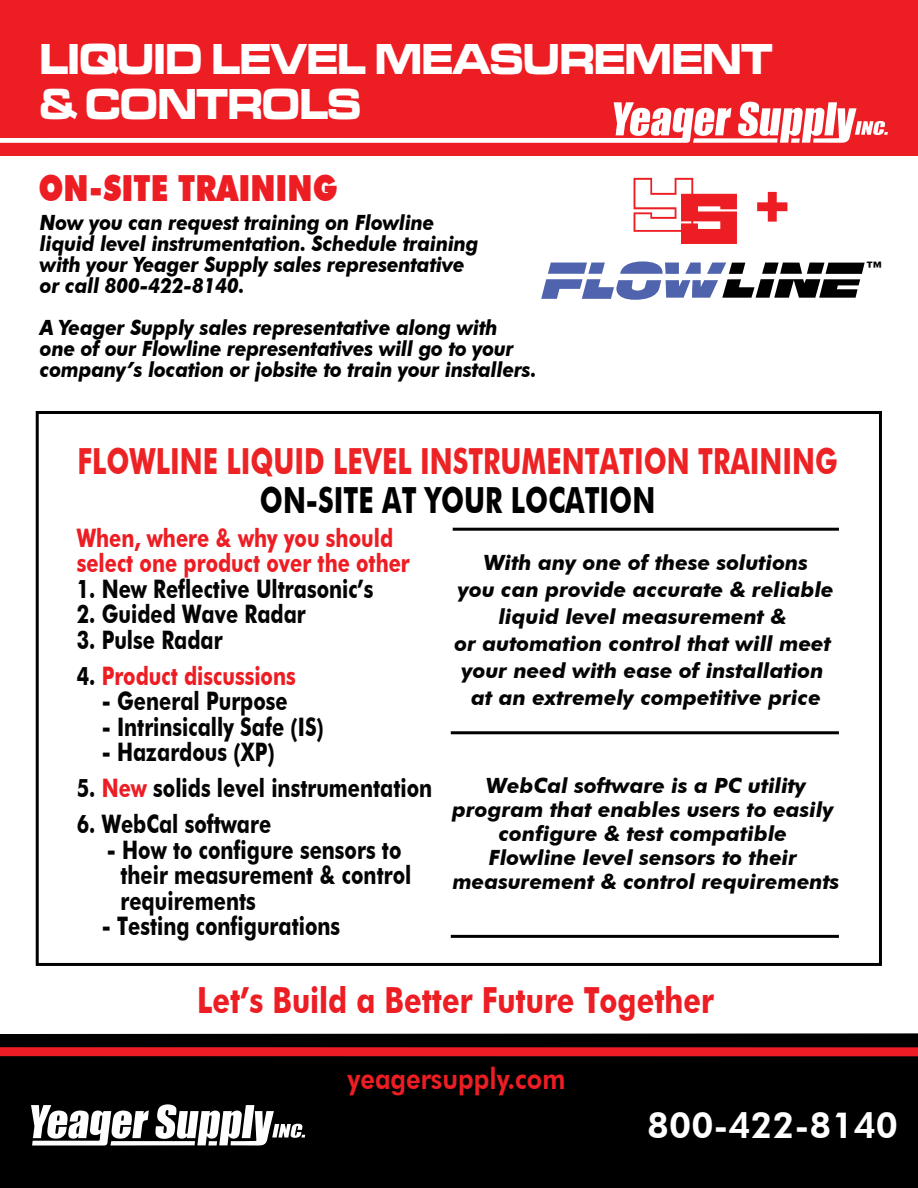
<style>
.page{position:relative;width:918px;height:1188px;background:#fff}
.page>*{position:absolute;margin:0;border:0;box-sizing:border-box;transform-origin:0 0}
.t1{font:900 55.8px "Arial";color:#ed1d24}
.t2{font:700 expanded 45px/45px "Microgramma DOT";color:#fff;scale:.85 1}
.t3{font:700 36px "Futura BT";color:#ed2224;scale:.75 1}
.t4{font:700 36px "Futura BT";color:#ed1d24;scale:.8 1}
.t5{font:700 36px "Futura BT";color:#000;scale:.75 1}
.t6{font:900 36px "Futura BT";color:#ed1d24;scale:.82 1}
.t7{font:800 36px "Futura BT";color:#fff}
.t8{font:800 29.1px "Futura BT";color:#ed1d24;scale:.87 1}
.t9{font:700 25.5px/25.5px "Futura BT";color:#040404;scale:.78 1}
.t10{font:700 25.5px/25.5px "Futura BT";color:#ed1d24;scale:.78 1}
.t11{font:italic 700 22.8px "Futura BT";color:#000}
.t12{font:italic 700 21px/27px "Futura BT";color:#040404;text-align:center}
.t13{font:italic 700 21px/21px "Futura BT";letter-spacing:-.01em;color:#000;scale:.92 1}
.s1{color:#040404}
.s2{color:#ed1d24}
</style>
<div class="page">
<svg style="left:634px;top:178px;width:103px;height:66px"></svg>
<div style="left:0;top:0;width:918px;height:156px;background:#ed1d24"></div>
<svg style="left:0;top:102px;width:888px;height:41px"></svg>
<div style="left:36px;top:411px;width:846px;height:555px;border:3px solid #000"></div>
<hr style="left:453px;top:528px;width:386px;height:3px;background:#000">
<hr style="left:451px;top:935px;width:388px;height:3px;background:#000">
<hr style="left:451px;top:731px;width:388px;height:3px;background:#000">
<svg style="left:541px;top:261px;width:324px;height:39px"></svg>
<div style="left:0;top:1033px;width:918px;height:155px;background:#000"></div>
<div style="left:0;top:1047px;width:918px;height:9px;background:#ed1d24"></div>
<svg style="left:31px;top:1104px;width:274px;height:48px"></svg>
<h2 class="t2" style="left:40px;top:37px;width:863px">LIQUID LEVEL MEASUREMENT &amp; CONTROLS</h2>
<h3 class="t6" style="left:38px;top:166px;width:366px">ON-SITE TRAINING</h3>
<p class="t13" style="left:40px;top:212px;width:478px">Now you can request training on Flowline liquid level instrumentation. Schedule training with your Yeager Supply sales representative or call 800-422-8140.</p>
<p class="t13" style="left:40px;top:317px;width:541px">A Yeager Supply sales representative along with one of our Flowline representatives will go to your company’s location or jobsite to train your installers.</p>
<h1 class="t1" style="left:754px;top:166px;width:39px">+</h1>
<h3 class="t3" style="left:77px;top:440px;width:1015px">FLOWLINE LIQUID LEVEL INSTRUMENTATION TRAINING</h3>
<h3 class="t5" style="left:260px;top:479px;width:529px">ON-SITE AT YOUR LOCATION</h3>
<p class="t10" style="left:77px;top:525px;width:429px">When, where &amp; why you should select one product over the other</p>
<p class="t9" style="left:77px;top:576px;width:382px">1. New Reflective Ultrasonic’s</p>
<p class="t9" style="left:77px;top:601px;width:295px">2. Guided Wave Radar</p>
<p class="t9" style="left:77px;top:627px;width:189px">3. Pulse Radar</p>
<p class="t10" style="left:77px;top:663px;width:282px"><span class="s1">4.</span> Product discussions</p>
<p class="t9" style="left:102px;top:688px;width:240px">- General Purpose</p>
<p class="t9" style="left:102px;top:714px;width:286px">- Intrinsically Safe (IS)</p>
<p class="t9" style="left:102px;top:739px;width:223px">- Hazardous (XP)</p>
<p class="t9" style="left:77px;top:775px;width:457px">5. <span class="s2">New</span> solids level instrumentation</p>
<p class="t9" style="left:77px;top:811px;width:251px">6. WebCal software</p>
<p class="t9" style="left:120px;top:837px;width:374px;text-indent:-14px">- How to configure sensors to their measurement &amp; control requirements</p>
<p class="t9" style="left:102px;top:913px;width:307px">- Testing configurations</p>
<p class="t12" style="left:454px;top:549px;width:381px">With any one of these solutions<br>you can provide accurate &amp; reliable liquid level measurement &amp;<br>or automation control that will meet your need with ease of installation at an extremely competitive price</p>
<p class="t12" style="left:452px;top:774px;width:389px;line-height:24px">WebCal software is a PC utility program that enables users to easily configure &amp; test compatible<br>Flowline level sensors to their measurement &amp; control requirements</p>
<h3 class="t4" style="left:197px;top:978px;width:647px">Let’s Build a Better Future Together</h3>
<h3 class="t8" style="left:347px;top:1061px;width:252px">yeagersupply.com</h3>
<p class="t11" style="left:865px;top:256px;width:20px">™</p>
<h3 class="t7" style="left:647px;top:1103px;width:252px">800-422-8140</h3>
</div>
